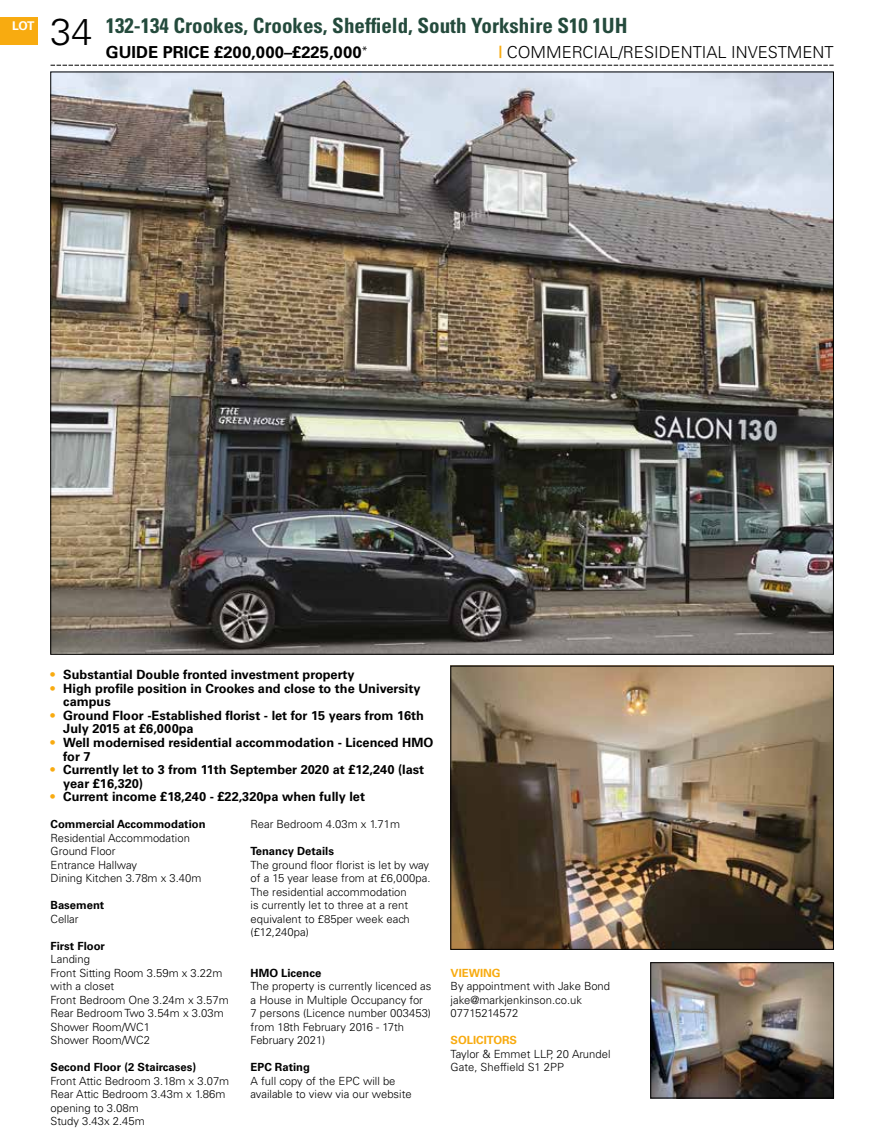
<style>
.page{position:relative;width:874px;height:1128px;background:#fff}
.page>*{position:absolute;margin:0;border:0;box-sizing:border-box;transform-origin:0 0}
.t1{font:700 condensed 21px "Univers LT Std";color:#244a3c}
.t2{font:300 16.5px "Univers LT Std";color:#000}
.t3{font:700 16.5px "Univers LT Std";color:#000}
.t4{font:700 12.75px/13.5px "Univers LT Std";color:#000}
.t5{font:700 12px "Univers LT Std";color:#fff}
.t6{font:300 11.25px/13.5px "Univers LT Std";color:#000}
.t7{font:700 11.25px "Univers LT Std";color:#000}
.t8{font:700 11.25px "Univers LT Std";color:#f8ab10}
.s1{font-weight:300;font-stretch:normal;font-size:37.5px;color:#000}
.s2{color:#f8ab10}
</style>
<div class="page">
<svg style="left:51px;top:65px;width:782px;height:1px"></svg>
<div style="left:0;top:18px;width:38px;height:27px;background:#f8ab10"></div>
<img style="left:452px;top:668px;width:379px;height:279px">
<div style="left:450px;top:666px;width:383px;height:283px;border:1px solid #000"></div>
<img style="left:652px;top:964px;width:179px;height:132px">
<div style="left:650px;top:962px;width:183px;height:136px;border:1px solid #000"></div>
<img style="left:53px;top:74px;width:778px;height:578px">
<p class="t5" style="left:12px;top:18px;width:24px">LOT</p>
<h1 class="t1" style="left:51px;top:13px;width:578px"><span class="s1">34</span> 132-134 Crookes, Crookes, Sheffield, South Yorkshire S10 1UH</h1>
<h2 class="t3" style="left:106px;top:43px;width:263px">GUIDE PRICE £200,000–£225,000<sup>*</sup></h2>
<h2 class="t2" style="left:498px;top:42px;width:336px"><sup>|</sup> COMMERCIAL/RESIDENTIAL INVESTMENT</h2>
<p class="t4" style="left:51px;top:668px;width:305px"><span class="s2">•</span> Substantial Double fronted investment property</p>
<p class="t4" style="left:63px;top:682px;width:358px;text-indent:-13px"><span class="s2">•</span> High profile position in Crookes and close to the University campus</p>
<p class="t4" style="left:63px;top:709px;width:362px;text-indent:-13px"><span class="s2">•</span> Ground Floor -Established florist - let for 15 years from 16th<br>July 2015 at £6,000pa</p>
<p class="t4" style="left:63px;top:736px;width:371px;text-indent:-13px"><span class="s2">•</span> Well modernised residential accommodation - Licenced HMO for 7</p>
<p class="t4" style="left:63px;top:763px;width:362px;text-indent:-13px"><span class="s2">•</span> Currently let to 3 from 11th September 2020 at £12,240 (last year £16,320)</p>
<p class="t4" style="left:51px;top:790px;width:316px"><span class="s2">•</span> Current income £18,240 - £22,320pa when fully let</p>
<p class="t7" style="left:51px;top:817px;width:156px">Commercial Accommodation</p>
<p class="t6" style="left:51px;top:831px;width:152px">Residential Accommodation<br>Ground Floor<br>Entrance Hallway<br>Dining Kitchen 3.78m x 3.40m</p>
<p class="t7" style="left:51px;top:898px;width:55px">Basement</p>
<p class="t6" style="left:51px;top:912px;width:30px">Cellar</p>
<p class="t7" style="left:51px;top:939px;width:56px">First Floor</p>
<p class="t6" style="left:51px;top:952px;width:179px">Landing<br>Front Sitting Room 3.59m x 3.22m with a closet<br>Front Bedroom One 3.24m x 3.57m<br>Rear Bedroom Two 3.54m x 3.03m<br>Shower Room/WC1<br>Shower Room/WC2</p>
<p class="t7" style="left:51px;top:1060px;width:147px">Second Floor (2 Staircases)</p>
<p class="t6" style="left:51px;top:1074px;width:180px">Front Attic Bedroom 3.18m x 3.07m<br>Rear Attic Bedroom 3.43m x 1.86m opening to 3.08m<br>Study 3.43x 2.45m</p>
<p class="t6" style="left:250px;top:817px;width:151px">Rear Bedroom 4.03m x 1.71m</p>
<p class="t7" style="left:250px;top:844px;width:85px">Tenancy Details</p>
<p class="t6" style="left:250px;top:858px;width:181px">The ground floor florist is let by way of a 15 year lease from at £6,000pa.<br>The residential accommodation<br>is currently let to three at a rent equivalent to £85per week each (£12,240pa)</p>
<p class="t7" style="left:250px;top:966px;width:72px">HMO Licence</p>
<p class="t6" style="left:250px;top:979px;width:182px">The property is currently licenced as a House in Multiple Occupancy for<br>7 persons (Licence number 003453) from 18th February 2016 - 17th<br>February 2021)</p>
<p class="t7" style="left:250px;top:1060px;width:61px">EPC Rating</p>
<p class="t6" style="left:250px;top:1074px;width:162px">A full copy of the EPC will be available to view via our website</p>
<p class="t8" style="left:450px;top:966px;width:52px">VIEWING</p>
<p class="t6" style="left:450px;top:979px;width:161px">By appointment with Jake Bond jake@markjenkinson.co.uk<br>07715214572</p>
<p class="t8" style="left:450px;top:1033px;width:68px">SOLICITORS</p>
<p class="t6" style="left:450px;top:1047px;width:161px">Taylor &amp; Emmet LLP, 20 Arundel<br>Gate, Sheffield S1 2PP</p>
</div>
